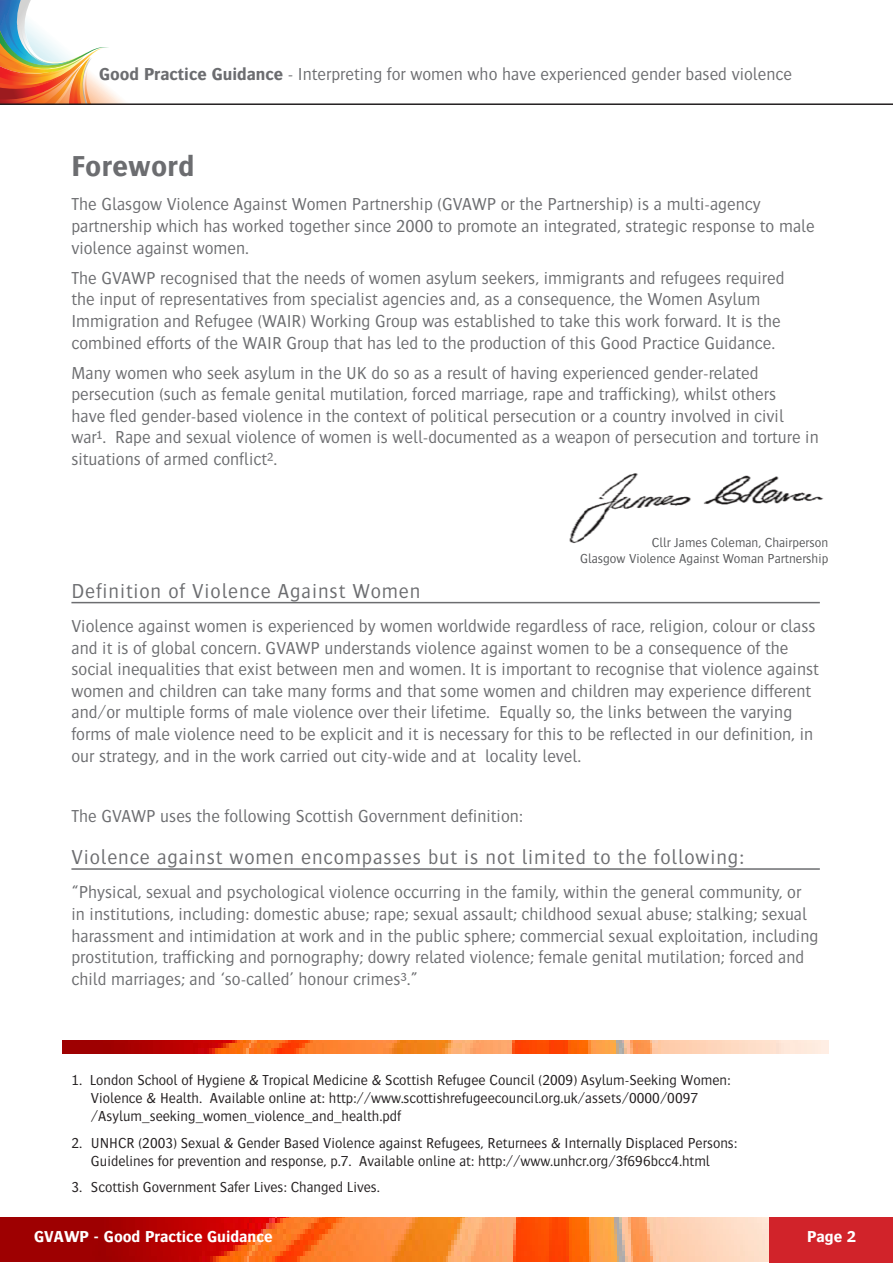
<style>
.page{position:relative;width:893px;height:1263px;background:#fff}
.page>*{position:absolute;margin:0;border:0;box-sizing:border-box;transform-origin:0 0}
.Big_Heading{font:700 30px "Bosis";letter-spacing:.02em;color:#6c6d70}
.Sub_Heading{font:300 21px "Bosis";letter-spacing:.04em;color:#6c6d70}
.t1{font:300 18px/21.6px "Bosis";color:#6c6d70}
.t2{font:700 16.5px "Bosis";color:#fff}
.t3{font:300 15px "Bosis";color:#231f20}
.body{font:300 13.5px/16.5px "Bosis";color:#57585a;text-align:right}
.s1{font-weight:700}
</style>
<div class="page">
<svg style="left:0;top:0;width:125px;height:103px"></svg>
<hr style="left:0;top:103px;width:893px;height:2px;background:#231f20">
<img style="left:0;top:1217px;width:770px;height:45px">
<hr style="left:71px;top:602px;width:749px;height:1px;background:#6c6d70">
<hr style="left:71px;top:868px;width:749px;height:2px;background:#6c6d70">
<img style="left:63px;top:1041px;width:765px;height:12px">
<div style="left:770px;top:1217px;width:123px;height:46px;background:#d1232a"></div>
<img style="left:569px;top:473px;width:255px;height:70px">
<p class="t1" style="left:99px;top:63px;width:694px"><span class="s1">Good Practice Guidance</span> - Interpreting for women who have experienced gender based violence</p>
<p class="Big_Heading" style="left:71px;top:149px;width:124px">Foreword</p>
<p class="t1" style="left:71px;top:193px;width:745px">The Glasgow Violence Against Women Partnership (GVAWP or the Partnership) is a multi-agency partnership which has worked together since 2000 to promote an integrated, strategic response to male violence against women.</p>
<p class="t1" style="left:71px;top:267px;width:715px">The GVAWP recognised that the needs of women asylum seekers, immigrants and refugees required the input of representatives from specialist agencies and, as a consequence, the Women Asylum Immigration and Refugee (WAIR) Working Group was established to take this work forward. It is the combined efforts of the WAIR Group that has led to the production of this Good Practice Guidance.</p>
<p class="t1" style="left:71px;top:362px;width:749px">Many women who seek asylum in the UK do so as a result of having experienced gender-related persecution (such as female genital mutilation, forced marriage, rape and trafficking), whilst others<br>have fled gender-based violence in the context of political persecution or a country involved in civil war¹. Rape and sexual violence of women is well-documented as a weapon of persecution and torture in situations of armed conflict².</p>
<p class="body" style="left:580px;top:534px;width:250px">Cllr James Coleman, Chairperson<br>Glasgow Violence Against Woman Partnership</p>
<p class="Sub_Heading" style="left:71px;top:579px;width:350px">Definition of Violence Against Women</p>
<p class="t1" style="left:71px;top:615px;width:749px">Violence against women is experienced by women worldwide regardless of race, religion, colour or class and it is of global concern. GVAWP understands violence against women to be a consequence of the social inequalities that exist between men and women. It is important to recognise that violence against women and children can take many forms and that some women and children may experience different and/or multiple forms of male violence over their lifetime. Equally so, the links between the varying forms of male violence need to be explicit and it is necessary for this to be reflected in our definition, in our strategy, and in the work carried out city-wide and at locality level.</p>
<p class="t1" style="left:71px;top:805px;width:453px">The GVAWP uses the following Scottish Government definition:</p>
<p class="Sub_Heading" style="left:71px;top:846px;width:674px">Violence against women encompasses but is not limited to the following:</p>
<p class="t1" style="left:71px;top:881px;width:748px">“Physical, sexual and psychological violence occurring in the family, within the general community, or in institutions, including: domestic abuse; rape; sexual assault; childhood sexual abuse; stalking; sexual harassment and intimidation at work and in the public sphere; commercial sexual exploitation, including prostitution, trafficking and pornography; dowry related violence; female genital mutilation; forced and child marriages; and ‘so-called’ honour crimes³.”</p>
<p class="t3" style="left:71px;top:1072px;width:661px">1. London School of Hygiene &amp; Tropical Medicine &amp; Scottish Refugee Council (2009) Asylum-Seeking Women:</p>
<p class="t3" style="left:91px;top:1090px;width:609px">Violence &amp; Health. Available online at: http://www.scottishrefugeecouncil.org.uk/assets/0000/0097</p>
<p class="t3" style="left:91px;top:1108px;width:312px">/Asylum_seeking_women_violence_and_health.pdf</p>
<p class="t3" style="left:71px;top:1135px;width:667px">2. UNHCR (2003) Sexual &amp; Gender Based Violence against Refugees, Returnees &amp; Internally Displaced Persons:</p>
<p class="t3" style="left:91px;top:1153px;width:621px">Guidelines for prevention and response, p.7. Available online at: http://www.unhcr.org/3f696bcc4.html</p>
<p class="t3" style="left:71px;top:1179px;width:310px">3. Scottish Government Safer Lives: Changed Lives.</p>
<p class="t2" style="left:34px;top:1228px;width:240px">GVAWP - Good Practice Guidance</p>
<p class="t2" style="left:807px;top:1228px;width:50px">Page 2</p>
</div>
